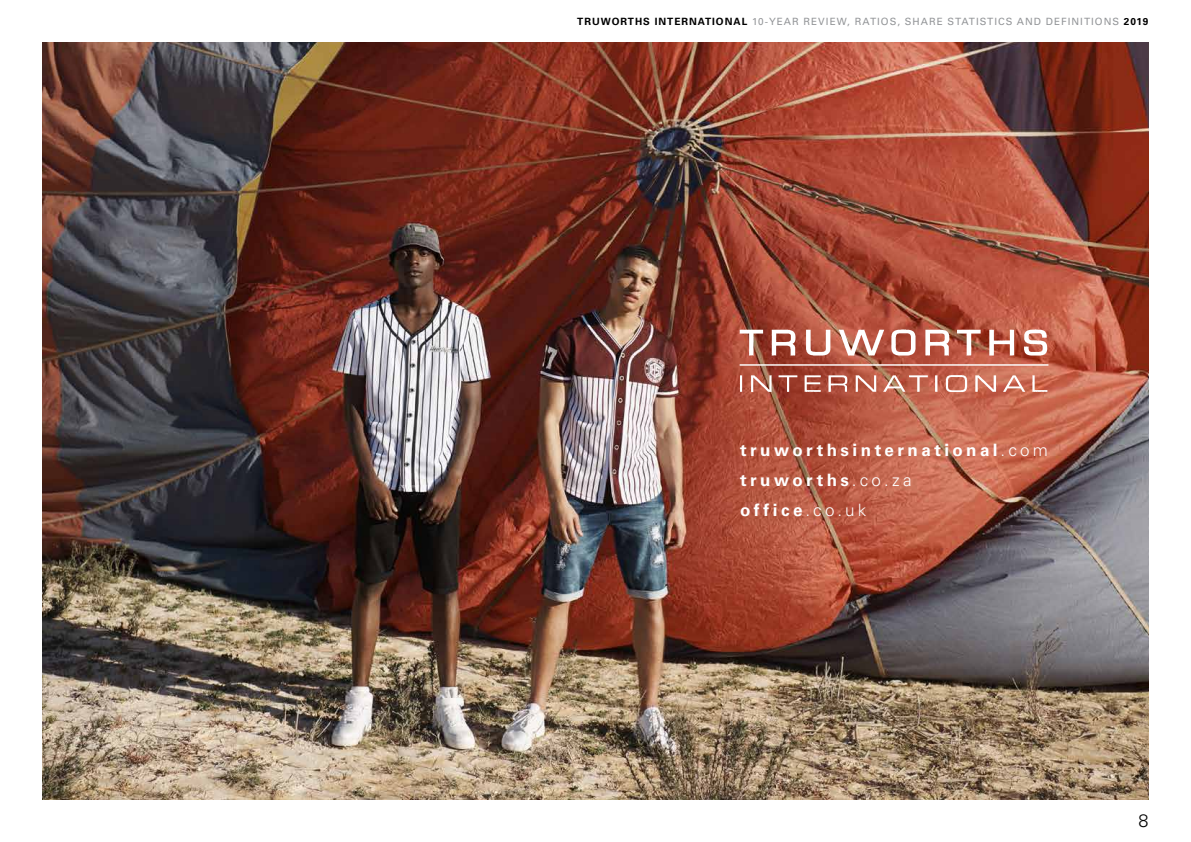
<style>
.page{position:relative;width:1191px;height:842px;background:#fff}
.page>*{position:absolute;margin:0;border:0;box-sizing:border-box;transform-origin:0 0}
.t1{font:300 18px "Univers LT Std";color:#000}
.t2{font:700 17px/30px "Univers LT Std";letter-spacing:.205em;color:#fff}
.t3{font:10px "Univers LT Std";letter-spacing:.1em;color:#939598}
.s1{font-weight:700;color:#000}
.s2{font-weight:300}
</style>
<div class="page">
<img style="left:43px;top:43px;width:1105px;height:756px">
<img style="left:713px;top:308px;width:359px;height:113px">
<p class="t3" style="left:577px;top:15px;width:572px"><span class="s1">TRUWORTHS INTERNATIONAL</span> 10-YEAR REVIEW, RATIOS, SHARE STATISTICS AND DEFINITIONS <span class="s1">2019</span></p>
<h2 class="t2" style="left:740px;top:435px;width:309px">truworthsinternational<span class="s2">.com </span>truworths<span class="s2">.co.za<br></span>office<span class="s2">.co.uk</span></h2>
<h1 class="t1" style="left:1138px;top:810px;width:12px">8</h1>
</div>
